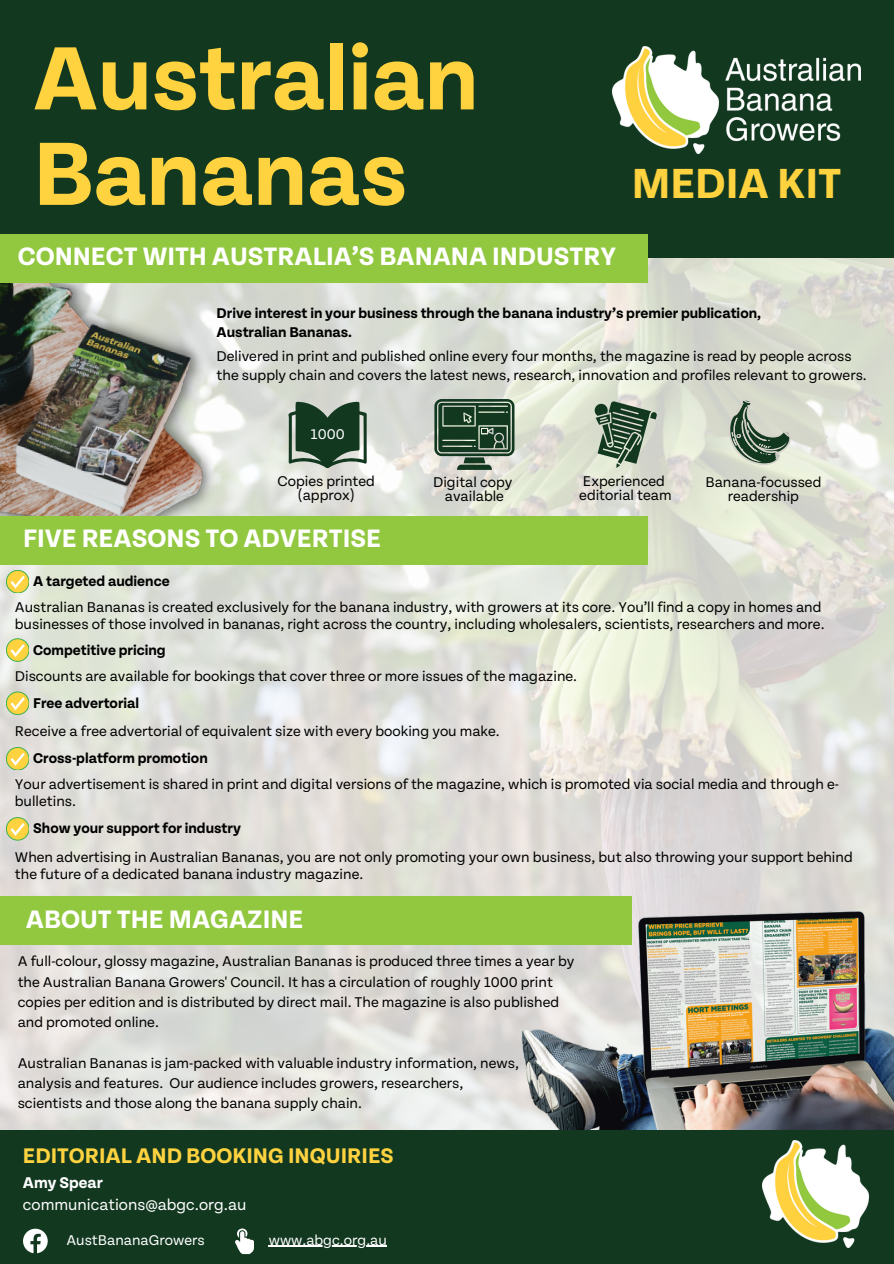
<style>
.page{position:relative;width:894px;height:1264px;background:#fff}
.page>*{position:absolute;margin:0;border:0;box-sizing:border-box;transform-origin:0 0}
.t1{font:700 95.4px/95.4px "Tenon";color:#ffd23f}
.t2{font:700 44.7px "Tenon";color:#ffd23f}
.t3{font:700 26.85px "Tenon";color:#fff}
.t4{font:700 22.5px "Tenon";color:#ffd23f}
.t5{font:16.5px "Tenon";color:#fff}
.t6{font:700 16.5px "Tenon";color:#fff}
.t7{font:15px/20.2px "Tenon";color:#000}
.t8{font:700 15px/19.2px "Tenon";color:#000}
.t9{font:15px "Tenon";color:#fff}
</style>
<div class="page">
<img style="left:0;top:258px;width:893px;height:872px">
<div style="left:0;top:896px;width:631px;height:48px;background:#92c840"></div>
<div style="left:0;top:0;width:893px;height:258px;background:#123820"></div>
<img style="left:612px;top:46px;width:248px;height:107px">
<img style="left:517px;top:865px;width:376px;height:265px">
<div style="left:0;top:1130px;width:893px;height:133px;background:#123820"></div>
<svg style="left:23px;top:1228px;width:25px;height:25px"></svg>
<svg style="left:235px;top:1228px;width:19px;height:25px"></svg>
<hr style="left:269px;top:1245px;width:118px;height:1px;background:#fff">
<img style="left:0;top:282px;width:249px;height:234px">
<div style="left:0;top:234px;width:647px;height:48px;background:#92c840"></div>
<img style="left:762px;top:1140px;width:107px;height:107px">
<div style="left:0;top:516px;width:647px;height:48px;background:#92c840"></div>
<svg style="left:6px;top:570px;width:23px;height:23px"></svg>
<div style="left:6px;top:570px;width:23px;height:23px;border:1px solid #3fb24f;border-radius:50%"></div>
<svg style="left:11px;top:575px;width:14px;height:13px"></svg>
<svg style="left:6px;top:638px;width:23px;height:23px"></svg>
<div style="left:6px;top:638px;width:23px;height:23px;border:1px solid #3fb24f;border-radius:50%"></div>
<svg style="left:11px;top:644px;width:14px;height:13px"></svg>
<svg style="left:6px;top:692px;width:23px;height:22px"></svg>
<div style="left:6px;top:692px;width:23px;height:22px;border:1px solid #3fb24f;border-radius:50%"></div>
<svg style="left:11px;top:697px;width:14px;height:13px"></svg>
<svg style="left:6px;top:747px;width:23px;height:23px"></svg>
<div style="left:6px;top:747px;width:23px;height:23px;border:1px solid #3fb24f;border-radius:50%"></div>
<svg style="left:11px;top:752px;width:14px;height:13px"></svg>
<svg style="left:6px;top:817px;width:23px;height:23px"></svg>
<div style="left:6px;top:817px;width:23px;height:23px;border:1px solid #3fb24f;border-radius:50%"></div>
<svg style="left:11px;top:823px;width:14px;height:12px"></svg>
<svg style="left:288px;top:401px;width:79px;height:66px;background:#4c6755"></svg>
<svg style="left:434px;top:399px;width:80px;height:71px;background:#526c58"></svg>
<svg style="left:593px;top:401px;width:63px;height:66px;background:#7c8f7d"></svg>
<svg style="left:718px;top:388px;width:79px;height:86px;background:#b2bcac"></svg>
<p class="t1" style="left:33px;top:33px;width:447px">Australian<br>Bananas</p>
<p class="t3" style="left:18px;top:244px;width:600px">CONNECT WITH AUSTRALIA’S BANANA INDUSTRY</p>
<p class="t2" style="left:631px;top:162px;width:211px">MEDIA KIT</p>
<p class="t8" style="left:216px;top:303px;width:546px">Drive interest in your business through the banana industry’s premier publication,<br>Australian Bananas.</p>
<p class="t7" style="left:216px;top:346px;width:651px;line-height:19.2px">Delivered in print and published online every four months, the magazine is read by people across the supply chain and covers the latest news, research, innovation and profiles relevant to growers.</p>
<p class="t9" style="left:311px;top:427px;width:35px">1000</p>
<p class="t7" style="left:277px;top:471px;width:99px">Copies printed</p>
<h5 class="t7" style="left:298px;top:485px;width:58px">(approx)</h5>
<p class="t3" style="left:23px;top:526px;width:359px">FIVE REASONS TO ADVERTISE</p>
<h5 class="t8" style="left:33px;top:572px;width:138px">A targeted audience</h5>
<p class="t7" style="left:433px;top:472px;width:81px">Digital copy</p>
<p class="t7" style="left:444px;top:486px;width:61px">available</p>
<h5 class="t7" style="left:582px;top:471px;width:84px">Experienced</h5>
<p class="t7" style="left:579px;top:485px;width:94px">editorial team</p>
<p class="t7" style="left:705px;top:472px;width:117px">Banana-focussed</p>
<h5 class="t7" style="left:727px;top:486px;width:73px">readership</h5>
<p class="t7" style="left:15px;top:599px;width:811px;line-height:16.8px">Australian Bananas is created exclusively for the banana industry, with growers at its core. You’ll find a copy in homes and businesses of those involved in bananas, right across the country, including wholesalers, scientists, researchers and more.</p>
<h3 class="t7" style="left:15px;top:666px;width:563px">Discounts are available for bookings that cover three or more issues of the magazine.</h3>
<p class="t8" style="left:33px;top:640px;width:134px">Competitive pricing</p>
<p class="t8" style="left:33px;top:693px;width:108px">Free advertorial</p>
<p class="t7" style="left:15px;top:721px;width:486px">Receive a free advertorial of equivalent size with every booking you make.</p>
<h5 class="t8" style="left:33px;top:749px;width:176px">Cross-platform promotion</h5>
<p class="t7" style="left:15px;top:776px;width:825px;line-height:16.8px">Your advertisement is shared in print and digital versions of the magazine, which is promoted via social media and through e&shy;bulletins.</p>
<p class="t8" style="left:33px;top:819px;width:209px">Show your support for industry</p>
<h5 class="t7" style="left:15px;top:848px;width:839px;line-height:16.8px">When advertising in Australian Bananas, you are not only promoting your own business, but also throwing your support behind the future of a dedicated banana industry magazine.</h5>
<p class="t3" style="left:26px;top:906px;width:279px">ABOUT THE MAGAZINE</p>
<p class="t7" style="left:18px;top:951px;width:558px">A full-colour, glossy magazine, Australian Bananas is produced three times a year by the Australian Banana Growers' Council. It has a circulation of roughly 1000 print copies per edition and is distributed by direct mail. The magazine is also published and promoted online.</p>
<p class="t7" style="left:18px;top:1053px;width:502px">Australian Bananas is jam-packed with valuable industry information, news,</p>
<p class="t7" style="left:18px;top:1073px;width:447px">analysis and features. Our audience includes growers, researchers,</p>
<p class="t7" style="left:18px;top:1093px;width:345px">scientists and those along the banana supply chain.</p>
<h3 class="t4" style="left:23px;top:1144px;width:372px">EDITORIAL AND BOOKING INQUIRIES</h3>
<p class="t6" style="left:23px;top:1174px;width:81px">Amy Spear</p>
<p class="t5" style="left:23px;top:1196px;width:225px">communications@abgc.org.au</p>
<p class="t9" style="left:66px;top:1232px;width:140px">AustBananaGrowers</p>
<h2 class="t9" style="left:269px;top:1232px;width:120px">www.abgc.org.au</h2>
</div>
